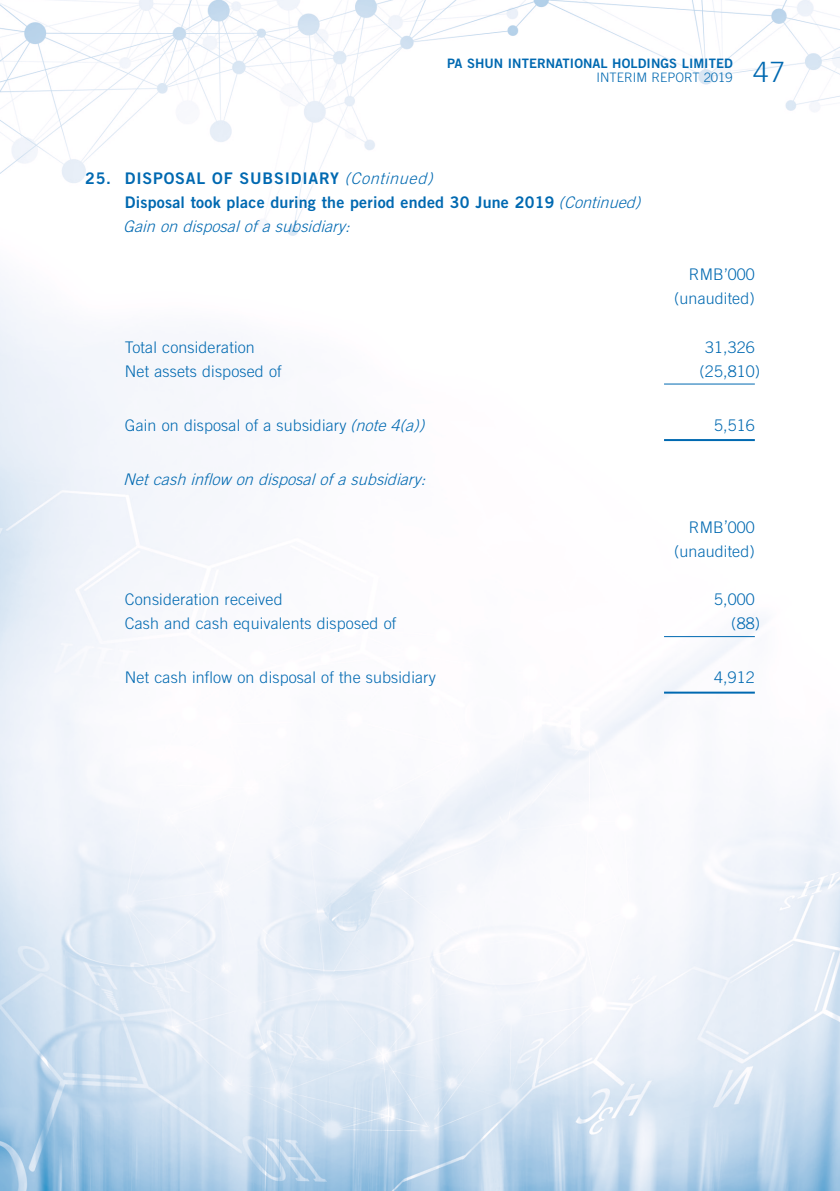
<style>
.page{position:relative;width:840px;height:1191px;background:#fff}
.page>*{position:absolute;margin:0;border:0;box-sizing:border-box;transform-origin:0 0}
.t1{font:300 28px "Trade Gothic LT Std";color:#0069b1}
.Body_Text{font:300 16px "Trade Gothic LT Std";letter-spacing:.01em;color:#0069b1}
.Body_Text-2{font:italic 300 16px "Trade Gothic LT Std";color:#0069b1}
.Heading_3{font:16px "Trade Gothic LT Std Bd 2";letter-spacing:.015em;color:#0069b1}
.Heading_2{font:16px "Trade Gothic LT Std Bd 2";letter-spacing:.05em;color:#0069b1}
.t2{font:13px "Trade Gothic LT Std Bd 2";letter-spacing:.005em;color:#0069b1}
.t3{font:300 13px "Trade Gothic LT Std";letter-spacing:.005em;color:#0069b1}
.s1{font-family:"Trade Gothic LT Std";font-weight:300;font-style:italic}
.s2{font-style:italic}
</style>
<div class="page">
<img style="left:0;top:0;width:839px;height:1191px">
<hr style="left:663px;top:383px;width:91px;height:1px;background:#0069b1">
<hr style="left:663px;top:439px;width:91px;height:2px;background:#0069b1">
<hr style="left:663px;top:636px;width:91px;height:1px;background:#0069b1">
<hr style="left:663px;top:691px;width:91px;height:2px;background:#0069b1">
<p class="t2" style="left:447px;top:56px;width:287px">PA SHUN INTERNATIONAL HOLDINGS LIMITED</p>
<p class="t3" style="left:596px;top:70px;width:138px">INTERIM REPORT 2019</p>
<h1 class="t1" style="left:752px;top:55px;width:33px">47</h1>
<p class="Heading_2" style="left:85px;top:169px;width:353px">25. DISPOSAL OF SUBSIDIARY <span class="s1">(Continued)</span></p>
<p class="Heading_3" style="left:125px;top:193px;width:521px">Disposal took place during the period ended 30 June 2019 <span class="s1">(Continued)</span></p>
<p class="Body_Text-2" style="left:123px;top:217px;width:233px">Gain on disposalofasubsidiary:</p>
<p class="Body_Text" style="left:688px;top:265px;width:67px">RMB’000</p>
<p class="Body_Text" style="left:673px;top:289px;width:82px">(unaudited)</p>
<p class="Body_Text" style="left:125px;top:337px;width:131px">Total consideration</p>
<p class="Body_Text" style="left:704px;top:337px;width:51px">31,326</p>
<p class="Body_Text" style="left:125px;top:361px;width:158px">Net assets disposed of</p>
<p class="Body_Text" style="left:699px;top:361px;width:62px">(25,810)</p>
<p class="Body_Text" style="left:125px;top:415px;width:305px">Gain on disposal of a subsidiary <span class="s2">(note4(a))</span></p>
<p class="Body_Text" style="left:713px;top:415px;width:42px">5,516</p>
<p class="Body_Text-2" style="left:123px;top:470px;width:308px">Netcash inflow on disposalofasubsidiary:</p>
<p class="Body_Text" style="left:688px;top:518px;width:67px">RMB’000</p>
<p class="Body_Text" style="left:673px;top:542px;width:82px">(unaudited)</p>
<p class="Body_Text" style="left:125px;top:590px;width:159px">Consideration received</p>
<p class="Body_Text" style="left:713px;top:590px;width:42px">5,000</p>
<p class="Body_Text" style="left:125px;top:614px;width:273px">Cash and cash equivalents disposed of</p>
<p class="Body_Text" style="left:730px;top:614px;width:30px">(88)</p>
<p class="Body_Text" style="left:125px;top:668px;width:312px">Net cash inflow on disposal of the subsidiary</p>
<p class="Body_Text" style="left:713px;top:668px;width:42px">4,912</p>
</div>
